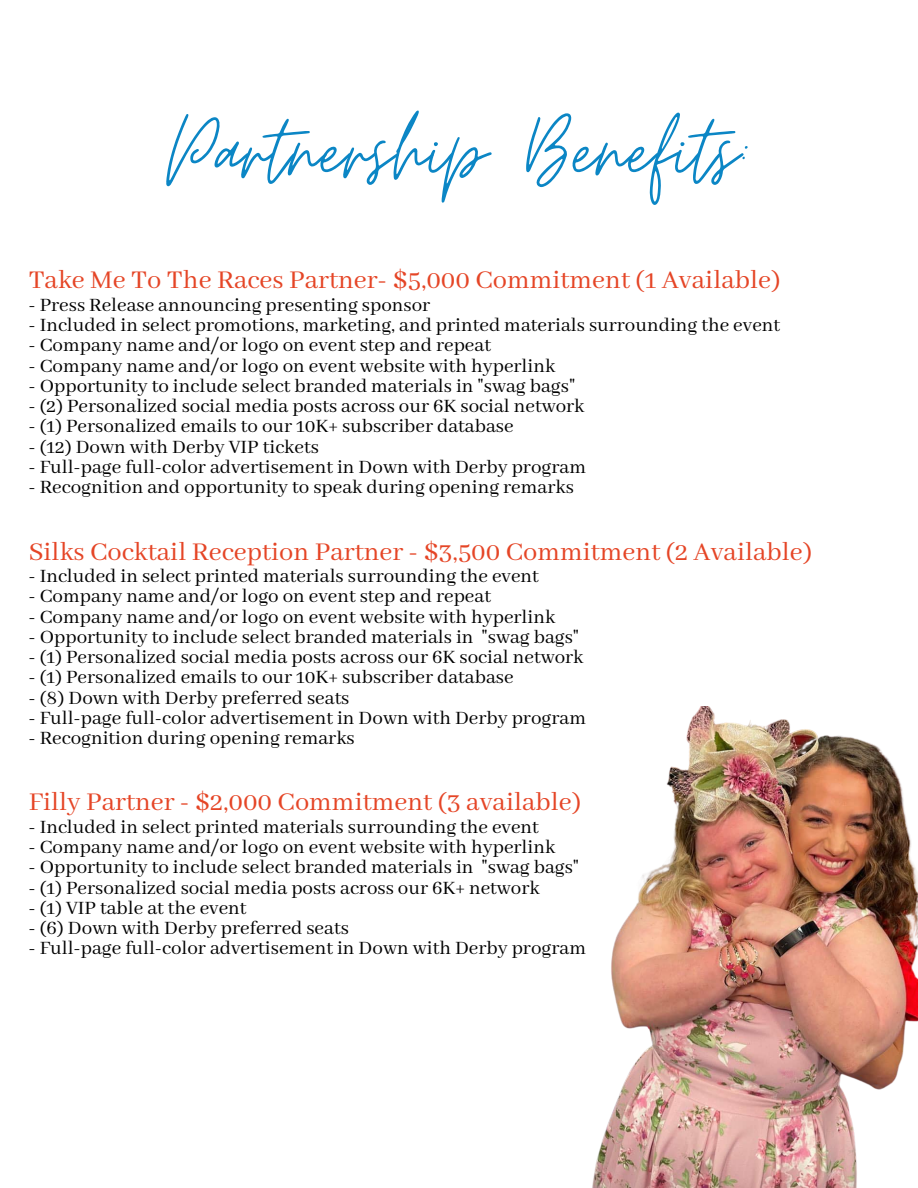
<style>
.page{position:relative;width:918px;height:1188px;background:#fff}
.page>*{position:absolute;margin:0;border:0;box-sizing:border-box;transform-origin:0 0}
.t1{font:104.55px "Moon Time";color:#0b86c5}
.t2{font:28.5px "Abhaya Libre";color:#e54526}
.t3{font:21px "Abhaya Libre";color:#000}
</style>
<div class="page">
<img style="left:592px;top:706px;width:326px;height:482px">
<h1 class="t1" style="left:166px;top:88px;width:587px">Partnership Benefits:</h1>
<h2 class="t2" style="left:29px;top:264px;width:753px">Take Me To The Races Partner- $5,000 Commitment (1 Available)</h2>
<p class="t3" style="left:29px;top:293px;width:403px">- Press Release announcing presenting sponsor</p>
<p class="t3" style="left:29px;top:314px;width:753px">- Included in select promotions, marketing, and printed materials surrounding the event</p>
<p class="t3" style="left:29px;top:334px;width:464px">- Company name and/or logo on event step and repeat</p>
<p class="t3" style="left:29px;top:354px;width:528px">- Company name and/or logo on event website with hyperlink</p>
<p class="t3" style="left:29px;top:374px;width:548px">- Opportunity to include select branded materials in "swag bags"</p>
<p class="t3" style="left:29px;top:395px;width:557px">- (2) Personalized social media posts across our 6K social network</p>
<p class="t3" style="left:29px;top:415px;width:486px">- (1) Personalized emails to our 10K+ subscriber database</p>
<p class="t3" style="left:29px;top:435px;width:292px">- (12) Down with Derby VIP tickets</p>
<p class="t3" style="left:29px;top:455px;width:559px">- Full-page full-color advertisement in Down with Derby program</p>
<p class="t3" style="left:29px;top:476px;width:547px">- Recognition and opportunity to speak during opening remarks</p>
<h2 class="t2" style="left:29px;top:536px;width:785px">Silks Cocktail Reception Partner - $3,500 Commitment (2 Available)</h2>
<p class="t3" style="left:29px;top:564px;width:512px">- Included in select printed materials surrounding the event</p>
<p class="t3" style="left:29px;top:585px;width:464px">- Company name and/or logo on event step and repeat</p>
<p class="t3" style="left:29px;top:605px;width:528px">- Company name and/or logo on event website with hyperlink</p>
<p class="t3" style="left:29px;top:625px;width:552px">- Opportunity to include select branded materials in "swag bags"</p>
<p class="t3" style="left:29px;top:645px;width:556px">- (1) Personalized social media posts across our 6K social network</p>
<p class="t3" style="left:29px;top:666px;width:486px">- (1) Personalized emails to our 10K+ subscriber database</p>
<p class="t3" style="left:29px;top:686px;width:322px">- (8) Down with Derby preferred seats</p>
<p class="t3" style="left:29px;top:706px;width:559px">- Full-page full-color advertisement in Down with Derby program</p>
<p class="t3" style="left:29px;top:726px;width:328px">- Recognition during opening remarks</p>
<h2 class="t2" style="left:29px;top:786px;width:554px">Filly Partner - $2,000 Commitment (3 available)</h2>
<p class="t3" style="left:29px;top:815px;width:512px">- Included in select printed materials surrounding the event</p>
<p class="t3" style="left:29px;top:836px;width:528px">- Company name and/or logo on event website with hyperlink</p>
<p class="t3" style="left:29px;top:856px;width:552px">- Opportunity to include select branded materials in "swag bags"</p>
<p class="t3" style="left:29px;top:876px;width:513px">- (1) Personalized social media posts across our 6K+ network</p>
<p class="t3" style="left:29px;top:896px;width:219px">- (1) VIP table at the event</p>
<p class="t3" style="left:29px;top:917px;width:322px">- (6) Down with Derby preferred seats</p>
<p class="t3" style="left:29px;top:937px;width:559px">- Full-page full-color advertisement in Down with Derby program</p>
</div>
